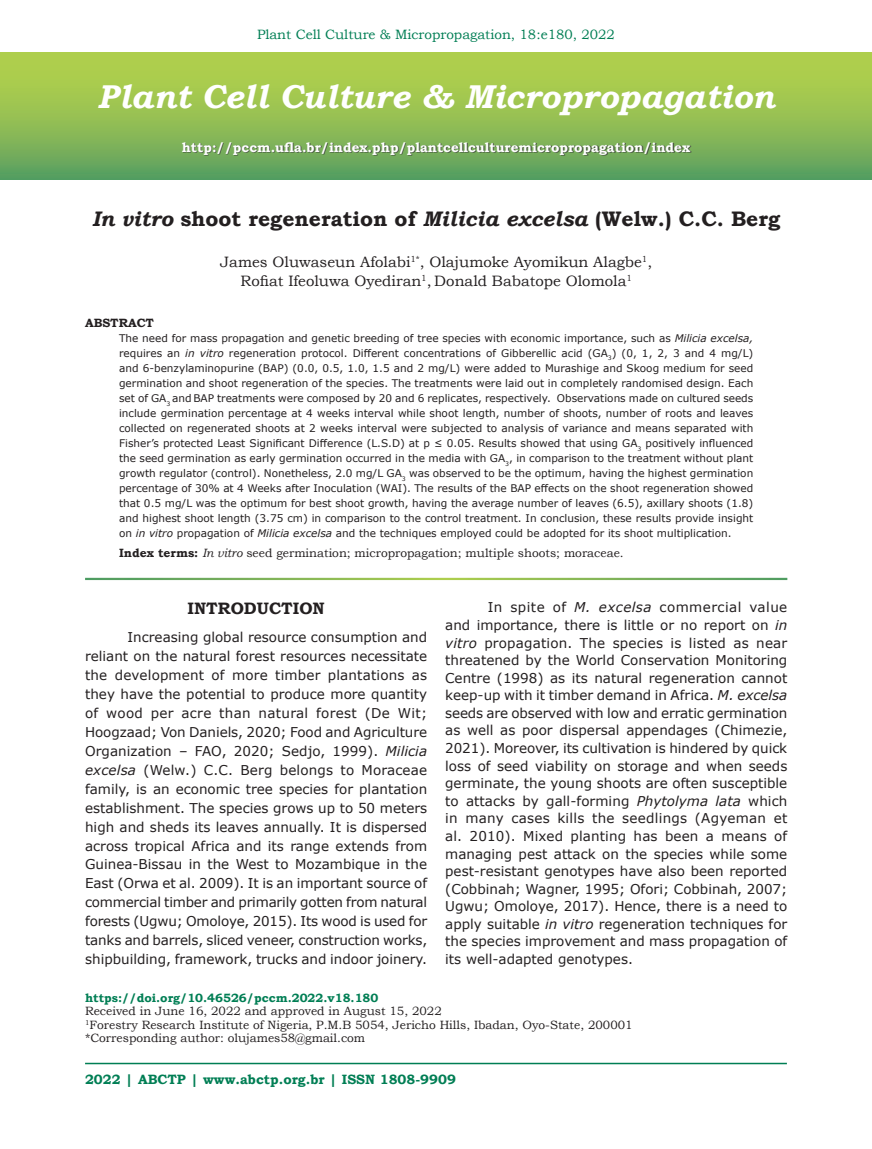
<style>
.page{position:relative;width:872px;height:1149px;background:#fff}
.page>*{position:absolute;margin:0;border:0;box-sizing:border-box;transform-origin:0 0}
.t1{font:italic 700 33px "Bookman Old Style";color:#fff}
.Título_Art{font:700 21px "Bookman Old Style";color:#231f20}
.Título_2_Art{font:700 16.5px "Bookman Old Style";color:#231f20}
.Autores_Art{font:15px/19.5px "Bookman Old Style";color:#231f20;text-align:center}
.Corpo_de_Texto_Art{font:13.5px/17.5px "Verdana";color:#231f20;text-align:justify}
.t2{font:700 13.5px "Bookman Old Style";color:#fff}
.t3{font:13.5px "Bookman Old Style";color:#007e54}
.t4{font:700 13.5px "Bookman Old Style";color:#007e54}
.Rodapé_Art{font:12px "Bookman Old Style";color:#231f20}
.Termos_Art{font:12px "Bookman Old Style";color:#231f20}
.Espaço_Art{font:700 12px "Bookman Old Style";color:#007e54}
.Título_Resumo{font:700 12px "Bookman Old Style";color:#231f20}
.Resumo{font:10.5px/15px "Verdana";color:#231f20;text-align:justify}
.s1{font-style:italic}
.s2{font-weight:700}
</style>
<div class="page">
<svg style="left:0;top:52px;width:872px;height:128px;background:#90bd54"></svg>
<div style="left:183px;top:143px;width:508px;height:12px;background:#383839;opacity:.75"></div>
<hr style="left:85px;top:1062px;width:702px;height:1px;background:#007e54">
<p class="t3" style="left:257px;top:25px;width:359px">Plant Cell Culture &amp; Micropropagation, 18:e180, 2022</p>
<h1 class="t1" style="left:97px;top:72px;width:679px">Plant Cell Culture &amp; Micropropagation</h1>
<p class="t2" style="left:182px;top:137px;width:510px">http://pccm.ufla.br/index.php/plantcellculturemicropropagation/index</p>
<p class="Título_Art" style="left:92px;top:203px;width:689px"><span class="s1">In vitro</span> shoot regeneration of <span class="s1">Milicia excelsa</span> (Welw.) C.C. Berg</p>
<p class="Autores_Art" style="left:220px;top:251px;width:433px">James Oluwaseun Afolabi<sup>1*</sup>, Olajumoke Ayomikun Alagbe<sup>1</sup>,<br>Rofiat Ifeoluwa Oyediran<sup>1</sup>, Donald Babatope Olomola<sup>1</sup></p>
<p class="Título_Resumo" style="left:85px;top:314px;width:70px">ABSTRACT</p>
<p class="Resumo" style="left:119px;top:330px;width:635px">The need for mass propagation and genetic breeding of tree species with economic importance, such as <span class="s1">Milicia excelsa, </span>requires an <span class="s1">in vitro</span> regeneration protocol. Different concentrations of Gibberellic acid (GA<sub>3</sub>) (0, 1, 2, 3 and 4 mg/L) and 6-benzylaminopurine (BAP) (0.0, 0.5, 1.0, 1.5 and 2 mg/L) were added to Murashige and Skoog medium for seed germination and shoot regeneration of the species. The treatments were laid out in completely randomised design. Each set of GA<sub>3</sub> and BAP treatments were composed by 20 and 6 replicates, respectively. Observations made on cultured seeds include germination percentage at 4 weeks interval while shoot length, number of shoots, number of roots and leaves collected on regenerated shoots at 2 weeks interval were subjected to analysis of variance and means separated with Fisher’s protected Least Significant Difference (L.S.D) at p ≤ 0.05. Results showed that using GA<sub>3</sub> positively influenced the seed germination as early germination occurred in the media with GA<sub>3</sub>, in comparison to the treatment without plant growth regulator (control). Nonetheless, 2.0 mg/L GA<sub>3</sub> was observed to be the optimum, having the highest germination percentage of 30% at 4 Weeks after Inoculation (WAI). The results of the BAP effects on the shoot regeneration showed that 0.5 mg/L was the optimum for best shoot growth, having the average number of leaves (6.5), axillary shoots (1.8) and highest shoot length (3.75 cm) in comparison to the control treatment. In conclusion, these results provide insight on <span class="s1">in vitro</span> propagation of <span class="s1">Milicia excelsa</span> and the techniques employed could be adopted for its shoot multiplication.</p>
<p class="Termos_Art" style="left:119px;top:544px;width:506px"><span class="s2">Index terms:</span> <span class="s1">In vitro</span> seed germination; micropropagation; multiple shoots; moraceae.</p>
<p class="Título_2_Art" style="left:187px;top:596px;width:139px">INTRODUCTION</p>
<p class="Corpo_de_Texto_Art" style="left:85px;top:627px;width:344px;line-height:18.9px;text-indent:43px">Increasing global resource consumption and reliant on the natural forest resources necessitate the development of more timber plantations as they have the potential to produce more quantity of wood per acre than natural forest (De Wit; Hoogzaad; Von Daniels, 2020; Food and Agriculture Organization – FAO, 2020; Sedjo, 1999). <span class="s1">Milicia excelsa</span> (Welw.) C.C. Berg belongs to Moraceae family, is an economic tree species for plantation establishment. The species grows up to 50 meters high and sheds its leaves annually. It is dispersed across tropical Africa and its range extends from Guinea-Bissau in the West to Mozambique in the East (Orwa et al. 2009). It is an important source of commercial timber and primarily gotten from natural forests (Ugwu; Omoloye, 2015). Its wood is used for tanks and barrels, sliced veneer, construction works, shipbuilding, framework, trucks and indoor joinery.</p>
<p class="Corpo_de_Texto_Art" style="left:445px;top:598px;width:344px;text-indent:43px">In spite of <span class="s1">M. excelsa</span> commercial value and importance, there is little or no report on <span class="s1">in vitro</span> propagation. The species is listed as near threatened by the World Conservation Monitoring Centre (1998) as its natural regeneration cannot keep-up with it timber demand in Africa. <span class="s1">M. excelsa </span>seeds are observed with low and erratic germination as well as poor dispersal appendages (Chimezie, 2021). Moreover, its cultivation is hindered by quick loss of seed viability on storage and when seeds germinate, the young shoots are often susceptible to attacks by gall-forming <span class="s1">Phytolyma lata</span> which in many cases kills the seedlings (Agyeman et al. 2010). Mixed planting has been a means of managing pest attack on the species while some pest-resistant genotypes have also been reported (Cobbinah; Wagner, 1995; Ofori; Cobbinah, 2007; Ugwu; Omoloye, 2017). Hence, there is a need to apply suitable <span class="s1">in vitro</span> regeneration techniques for the species improvement and mass propagation of its well-adapted genotypes.</p>
<p class="Espaço_Art" style="left:85px;top:988px;width:295px">https://doi.org/10.46526/pccm.2022.v18.180</p>
<p class="Rodapé_Art" style="left:85px;top:1002px;width:358px">Received in June 16, 2022 and approved in August 15, 2022</p>
<p class="Rodapé_Art" style="left:85px;top:1016px;width:549px"><sup>1</sup>Forestry Research Institute of Nigeria, P.M.B 5054, Jericho Hills, Ibadan, Oyo-State, 200001</p>
<p class="Rodapé_Art" style="left:85px;top:1029px;width:282px">*Corresponding author: olujames58@gmail.com</p>
<p class="t4" style="left:85px;top:1069px;width:372px">2022 | ABCTP | www.abctp.org.br | ISSN 1808-9909</p>
</div>
